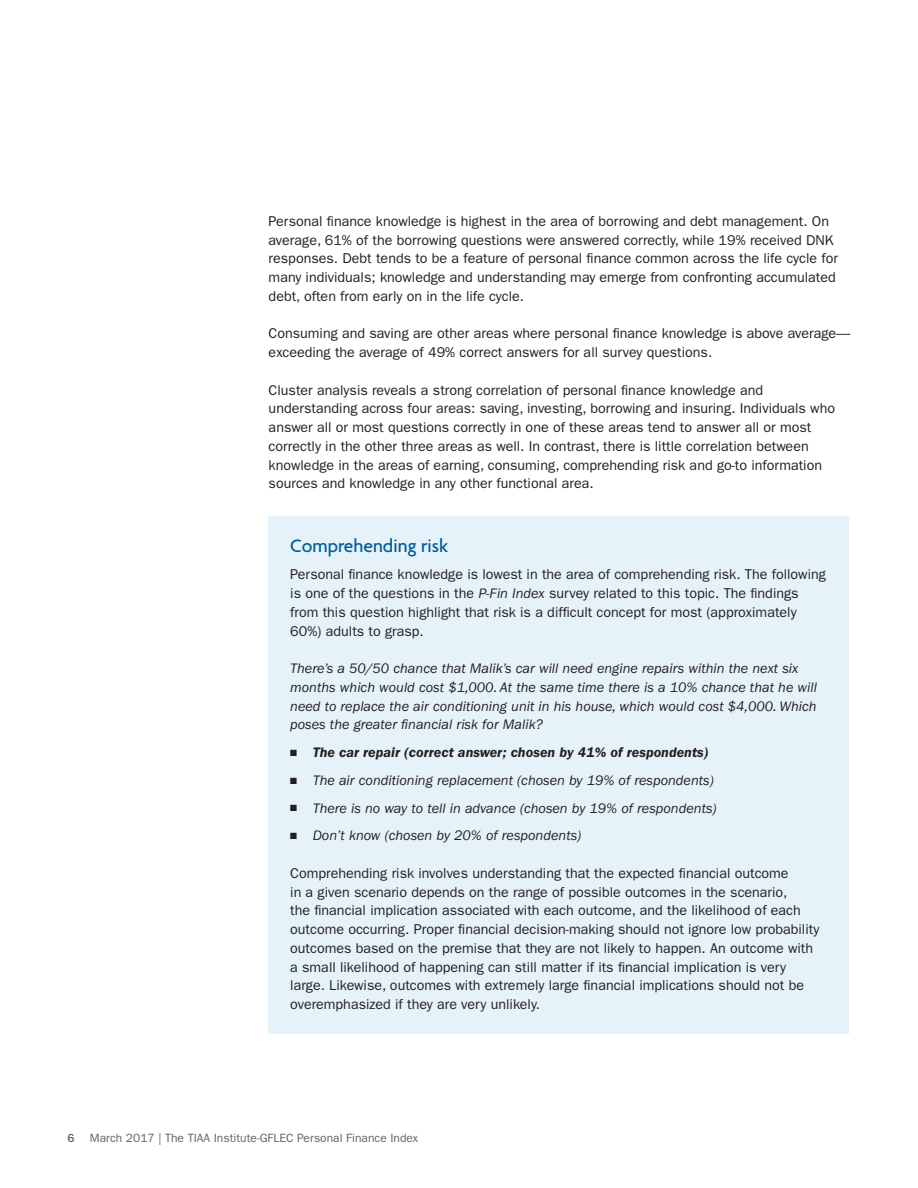
<style>
.page{position:relative;width:918px;height:1188px;background:#fff}
.page>*{position:absolute;margin:0;border:0;box-sizing:border-box;transform-origin:0 0}
.t1{font:500 19.5px "Agenda";color:#005c98}
.t2{font:14.25px/18.8px "ITC Franklin Gothic Std";color:#231f20}
.t3{font:italic 14.25px/18.8px "ITC Franklin Gothic Std";color:#231f20}
.t4{font:italic 600 14.25px "ITC Franklin Gothic Std";color:#231f20}
.t5{font:12px "ITC Franklin Gothic Std";color:#636366}
.t6{font:500 12px "ITC Franklin Gothic Std";color:#636366}
.s1{font-style:italic}
</style>
<div class="page">
<div style="left:269px;top:516px;width:580px;height:517px;background:#e5f2fa"></div>
<p class="t2" style="left:269px;top:212px;width:571px">Personal finance knowledge is highest in the area of borrowing and debt management. On average, 61% of the borrowing questions were answered correctly, while 19% received DNK responses. Debt tends to be a feature of personal finance common across the life cycle for many individuals; knowledge and understanding may emerge from confronting accumulated debt, often from early on in the life cycle.</p>
<p class="t2" style="left:269px;top:324px;width:583px">Consuming and saving are other areas where personal finance knowledge is above average— exceeding the average of 49% correct answers for all survey questions.</p>
<p class="t2" style="left:269px;top:380px;width:568px">Cluster analysis reveals a strong correlation of personal finance knowledge and understanding across four areas: saving, investing, borrowing and insuring. Individuals who answer all or most questions correctly in one of these areas tend to answer all or most correctly in the other three areas as well. In contrast, there is little correlation between knowledge in the areas of earning, consuming, comprehending risk and go-to information sources and knowledge in any other functional area.</p>
<h1 class="t1" style="left:290px;top:535px;width:159px">Comprehending risk</h1>
<p class="t2" style="left:290px;top:565px;width:537px">Personal finance knowledge is lowest in the area of comprehending risk. The following is one of the questions in the <span class="s1">P-Fin Index</span> survey related to this topic. The findings from this question highlight that risk is a difficult concept for most (approximately 60%) adults to grasp.</p>
<p class="t3" style="left:290px;top:659px;width:528px">There’s a 50/50 chance that Malik’s car will need engine repairs within the next six months which would cost $1,000. At the same time there is a 10% chance that he will need to replace the air conditioning unit in his house, which would cost $4,000. Which poses the greater financial risk for Malik?</p>
<p class="t4" style="left:290px;top:744px;width:420px">■ The car repair (correct answer; chosen by 41% of respondents)</p>
<p class="t3" style="left:290px;top:771px;width:425px">■ The air conditioning replacement (chosen by 19% of respondents)</p>
<p class="t3" style="left:290px;top:799px;width:428px">■ There is no way to tell in advance (chosen by 19% of respondents)</p>
<p class="t3" style="left:290px;top:826px;width:293px">■ Don’t know (chosen by 20% of respondents)</p>
<p class="t2" style="left:290px;top:864px;width:531px">Comprehending risk involves understanding that the expected financial outcome<br>in a given scenario depends on the range of possible outcomes in the scenario,<br>the financial implication associated with each outcome, and the likelihood of each outcome occurring. Proper financial decision-making should not ignore low probability outcomes based on the premise that they are not likely to happen. An outcome with a small likelihood of happening can still matter if its financial implication is very large. Likewise, outcomes with extremely large financial implications should not be overemphasized if they are very unlikely.</p>
<p class="t6" style="left:68px;top:1131px;width:9px">6</p>
<p class="t5" style="left:90px;top:1131px;width:330px">March 2017 | The TIAA Institute-GFLEC Personal Finance Index</p>
</div>
